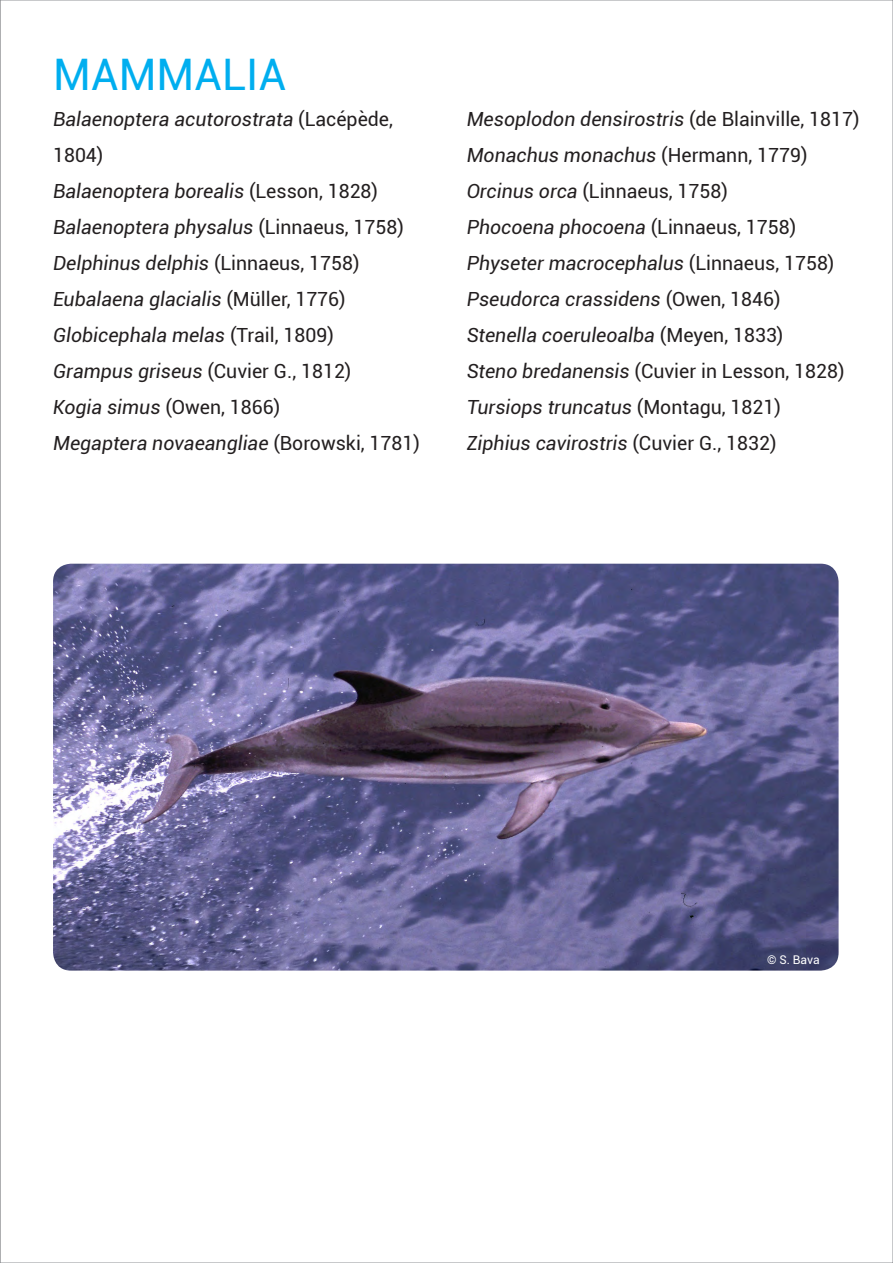
<style>
.page{position:relative;width:893px;height:1263px;background:#fff}
.page>*{position:absolute;margin:0;border:0;box-sizing:border-box;transform-origin:0 0}
.t1{font:43.5px "Roboto";color:#00aeef}
.t2{font:italic 19.5px/36px "Roboto";color:#231f20}
.t3{font:19.5px "Roboto";color:#231f20}
.t4{font:12px "Roboto";color:#fff}
.s1{font-style:normal}
.s2{font-style:italic}
</style>
<div class="page">
<img style="left:53px;top:564px;width:786px;height:406px">
<p class="t1" style="left:53px;top:44px;width:235px">MAMMALIA</p>
<p class="t2" style="left:53px;top:100px;width:341px">Balaenoptera acutorostrata <span class="s1">(Lacépède,<br>1804)</span></p>
<p class="t2" style="left:53px;top:172px;width:327px">Balaenoptera borealis <span class="s1">(Lesson, 1828)</span></p>
<p class="t2" style="left:53px;top:208px;width:352px">Balaenoptera physalus <span class="s1">(Linnaeus, 1758)</span></p>
<p class="t2" style="left:53px;top:244px;width:308px">Delphinus delphis <span class="s1">(Linnaeus, 1758)</span></p>
<p class="t2" style="left:53px;top:280px;width:294px">Eubalaena glacialis <span class="s1">(Müller, 1776)</span></p>
<p class="t2" style="left:53px;top:316px;width:282px">Globicephala melas <span class="s1">(Trail, 1809)</span></p>
<p class="t3" style="left:53px;top:357px;width:300px"><span class="s2">Grampus griseus</span> (Cuvier G., 1812)</p>
<p class="t3" style="left:53px;top:393px;width:229px"><span class="s2">Kogia simus</span> (Owen, 1866)</p>
<p class="t2" style="left:53px;top:424px;width:368px">Megaptera novaeangliae <span class="s1">(Borowski, 1781)</span></p>
<p class="t2" style="left:467px;top:100px;width:394px">Mesoplodon densirostris <span class="s1">(de Blainville, 1817)</span></p>
<p class="t2" style="left:467px;top:136px;width:342px">Monachus monachus <span class="s1">(Hermann, 1779)</span></p>
<p class="t3" style="left:467px;top:177px;width:263px"><span class="s2">Orcinus orca</span> (Linnaeus, 1758)</p>
<p class="t2" style="left:467px;top:208px;width:331px">Phocoena phocoena <span class="s1">(Linnaeus, 1758)</span></p>
<p class="t2" style="left:467px;top:244px;width:369px">Physeter macrocephalus <span class="s1">(Linnaeus, 1758)</span></p>
<p class="t2" style="left:467px;top:280px;width:315px">Pseudorca crassidens <span class="s1">(Owen, 1846)</span></p>
<p class="t2" style="left:467px;top:316px;width:318px">Stenella coeruleoalba <span class="s1">(Meyen, 1833)</span></p>
<p class="t3" style="left:467px;top:357px;width:379px"><span class="s2">Steno bredanensis</span> (Cuvier in Lesson, 1828)</p>
<p class="t2" style="left:467px;top:388px;width:316px">Tursiops truncatus <span class="s1">(Montagu, 1821)</span></p>
<p class="t2" style="left:467px;top:424px;width:311px">Ziphius cavirostris <span class="s1">(Cuvier G., 1832)</span></p>
<p class="t4" style="left:767px;top:951px;width:54px">© S. Bava</p>
</div>
